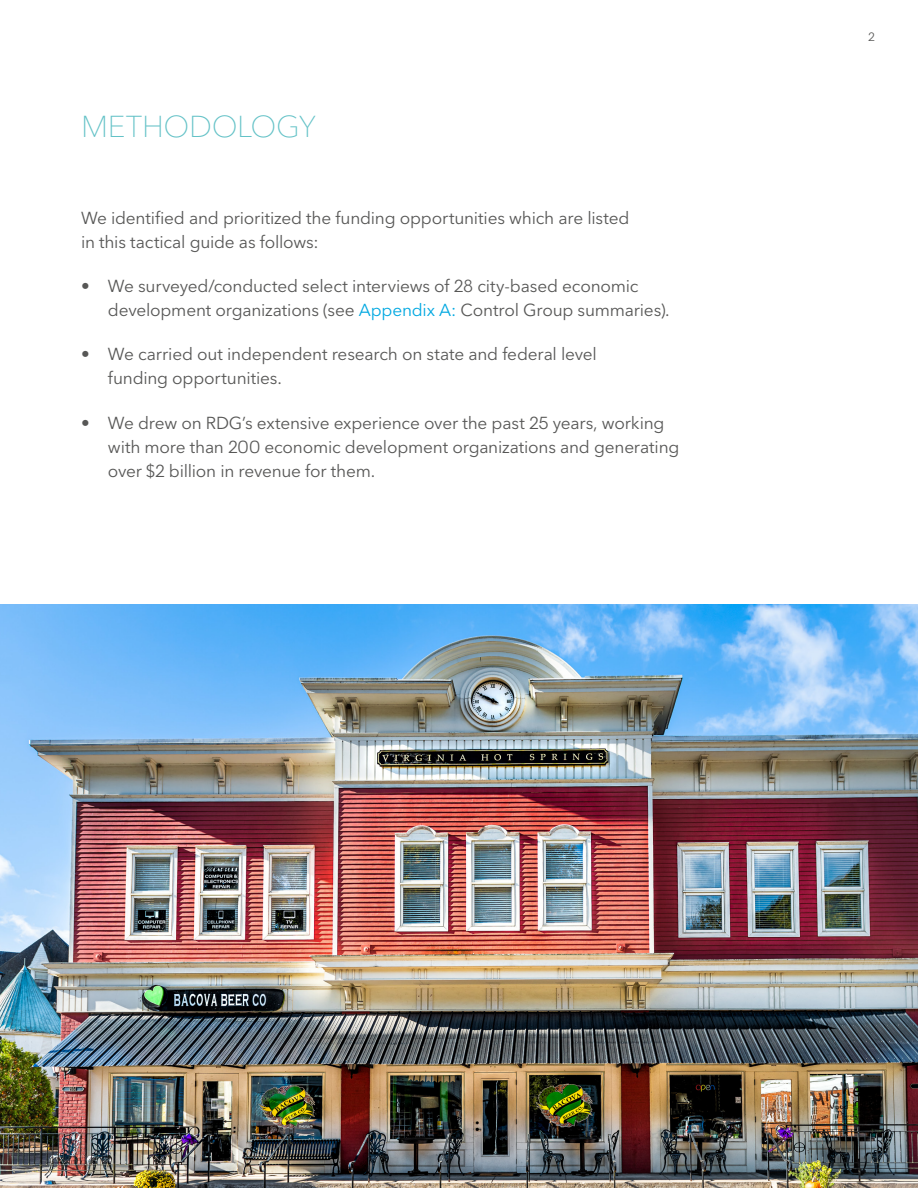
<style>
.page{position:relative;width:918px;height:1188px;background:#fff}
.page>*{position:absolute;margin:0;border:0;box-sizing:border-box;transform-origin:0 0}
.t1{font:100 30px "Avenir Next M For BBG";letter-spacing:-.01em;color:#64c2c7}
.t2{font:17.25px/24px "Avenir Next P For BBG";letter-spacing:-.01em;color:#575756}
.t3{font:12px "Avenir Next P For BBG";color:#575756}
.s1{color:#00a8e1}
</style>
<div class="page">
<img style="left:0;top:605px;width:918px;height:583px">
<h1 class="t1" style="left:81px;top:108px;width:236px">METHODOLOGY</h1>
<p class="t2" style="left:81px;top:206px;width:550px">We identified and prioritized the funding opportunities which are listed in this tactical guide as follows:</p>
<p class="t2" style="left:108px;top:274px;width:563px;text-indent:-27px">• We surveyed/conducted select interviews of 28 city-based economic development organizations (see <span class="s1">Appendix A:</span> Control Group summaries).</p>
<p class="t2" style="left:108px;top:342px;width:490px;text-indent:-27px">• We carried out independent research on state and federal level funding opportunities.</p>
<p class="t2" style="left:108px;top:411px;width:573px;text-indent:-27px">• We drew on RDG’s extensive experience over the past 25 years, working with more than 200 economic development organizations and generating over $2 billion in revenue for them.</p>
<p class="t3" style="left:868px;top:30px;width:8px">2</p>
</div>
